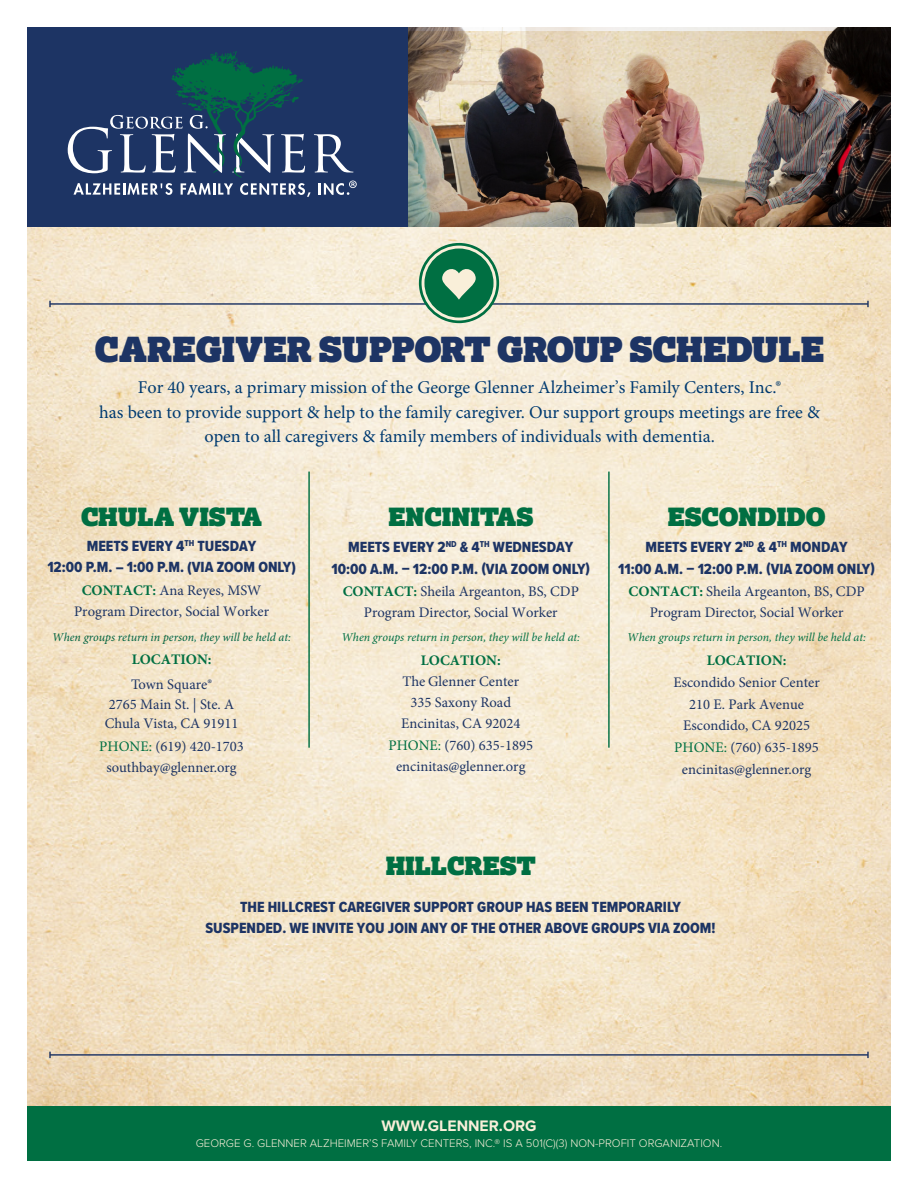
<style>
.page{position:relative;width:918px;height:1188px;background:#fff}
.page>*{position:absolute;margin:0;border:0;box-sizing:border-box;transform-origin:0 0}
.t1{font:34.35px "Lexia Advertising";color:#1d3464}
.t2{font:25.05px "Lexia Advertising";color:#006f42}
.t3{font:18px/24.6px "Minion Pro";color:#003a70;text-align:center}
.t4{font:700 15.75px "Proxima Nova";color:#f9efd9}
.t5{font:15.3px/22.2px "Proxima Nova Cond Extrabld";color:#1d3464;text-align:center}
.t6{font:14.55px/21.3px "Minion Pro";color:#1d3464;text-align:center}
.t7{font:italic 12px "Minion Pro";color:#006f42}
.t8{font:italic 12px "Minion Pro";color:#006341}
.t9{font:300 11.4px "Proxima Nova";color:#f9efd9}
.s1{font-weight:700;color:#006f42}
.s2{color:#006f42}
</style>
<div class="page">
<img style="left:27px;top:227px;width:864px;height:879px">
<hr style="left:50px;top:303px;width:818px;height:2px;background:#1d3464">
<svg style="left:49px;top:301px;width:2px;height:6px"></svg>
<svg style="left:867px;top:301px;width:2px;height:6px"></svg>
<div style="left:8px;top:14px;width:400px;height:213px;background:#1d3464"></div>
<svg style="left:68px;top:51px;width:289px;height:146px"></svg>
<hr style="left:308px;top:472px;width:2px;height:276px;background:#006f42">
<hr style="left:608px;top:472px;width:2px;height:276px;background:#006f42">
<hr style="left:50px;top:1054px;width:818px;height:2px;background:#1d3464">
<div style="left:8px;top:1106px;width:902px;height:68px;background:#006f42"></div>
<svg style="left:419px;top:243px;width:80px;height:80px;background:#66a380"></svg>
<img style="left:408px;top:27px;width:483px;height:200px">
<div style="left:0;top:0;width:27px;height:1188px;background:#fff"></div>
<div style="left:891px;top:0;width:27px;height:1188px;background:#fff"></div>
<div style="left:0;top:0;width:918px;height:27px;background:#fff"></div>
<div style="left:0;top:1161px;width:918px;height:27px;background:#fff"></div>
<p class="t1" style="left:95px;top:327px;width:731px">CAREGIVER SUPPORT GROUP SCHEDULE</p>
<p class="t3" style="left:99px;top:375px;width:722px">For 40 years, a primary mission of the George Glenner Alzheimer’s Family Centers, Inc.®<br>has been to provide support &amp; help to the family caregiver. Our support groups meetings are free &amp; open to all caregivers &amp; family members of individuals with dementia.</p>
<p class="t2" style="left:81px;top:500px;width:183px">CHULA VISTA</p>
<p class="t5" style="left:47px;top:535px;width:250px;line-height:20.9px">MEETS EVERY 4<sup>TH</sup> TUESDAY<br>12:00 P.M. – 1:00 P.M. (VIA ZOOM ONLY)</p>
<p class="t6" style="left:74px;top:580px;width:197px;line-height:20.9px"><span class="s1">CONTACT:</span> Ana Reyes, MSW<br>Program Director, Social Worker</p>
<p class="t8" style="left:52px;top:629px;width:240px">When groups return in person, they will be held at:</p>
<p class="t6" style="left:131px;top:647px;width:82px;line-height:25.3px;text-align:left"><span class="s1">LOCATION:<br></span>Town Square®</p>
<p class="t6" style="left:105px;top:694px;width:135px;line-height:19.2px;text-align:left">2765 Main St. | Ste. A<br>Chula Vista, CA 91911</p>
<p class="t6" style="left:99px;top:737px;width:146px;line-height:20.4px"><span class="s2">PHONE:</span> (619) 420-1703 southbay@glenner.org</p>
<p class="t2" style="left:388px;top:500px;width:146px">ENCINITAS</p>
<p class="t5" style="left:331px;top:536px;width:260px">MEETS EVERY 2<sup>ND</sup> &amp; 4<sup>TH</sup> WEDNESDAY<br>10:00 A.M. – 12:00 P.M. (VIA ZOOM ONLY)</p>
<p class="t6" style="left:343px;top:581px;width:238px"><span class="s1">CONTACT:</span> Sheila Argeanton, BS, CDP<br>Program Director, Social Worker</p>
<p class="t7" style="left:342px;top:629px;width:240px">When groups return in person, they will be held at:</p>
<p class="t6" style="left:388px;top:649px;width:146px"><span class="s1">LOCATION:<br></span>The Glenner Center<br>335 Saxony Road<br>Encinitas, CA 92024<br><span class="s2">PHONE:</span> (760) 635-1895 encinitas@glenner.org</p>
<p class="t2" style="left:668px;top:500px;width:159px">ESCONDIDO</p>
<p class="t5" style="left:618px;top:536px;width:258px">MEETS EVERY 2<sup>ND</sup> &amp; 4<sup>TH</sup> MONDAY<br>11:00 A.M. – 12:00 P.M. (VIA ZOOM ONLY)</p>
<p class="t6" style="left:629px;top:581px;width:237px"><span class="s1">CONTACT:</span> Sheila Argeanton, BS, CDP<br>Program Director, Social Worker</p>
<p class="t7" style="left:627px;top:629px;width:240px">When groups return in person, they will be held at:</p>
<p class="t6" style="left:673px;top:650px;width:148px;line-height:21.8px"><span class="s1">LOCATION:<br></span>Escondido Senior Center<br>210 E. Park Avenue<br>Escondido, CA 92025<br><span class="s2">PHONE:</span> (760) 635-1895 encinitas@glenner.org</p>
<p class="t2" style="left:386px;top:849px;width:152px">HILLCREST</p>
<p class="t5" style="left:205px;top:896px;width:512px;line-height:20.9px">THE HILLCREST CAREGIVER SUPPORT GROUP HAS BEEN TEMPORARILY<br>SUSPENDED. WE INVITE YOU JOIN ANY OF THE OTHER ABOVE GROUPS VIA ZOOM!</p>
<p class="t4" style="left:381px;top:1114px;width:157px">WWW.GLENNER.ORG</p>
<p class="t9" style="left:196px;top:1137px;width:528px">GEORGE G. GLENNER ALZHEIMER’S FAMILY CENTERS, INC.® IS A 501(C)(3) NON-PROFIT ORGANIZATION.</p>
</div>
